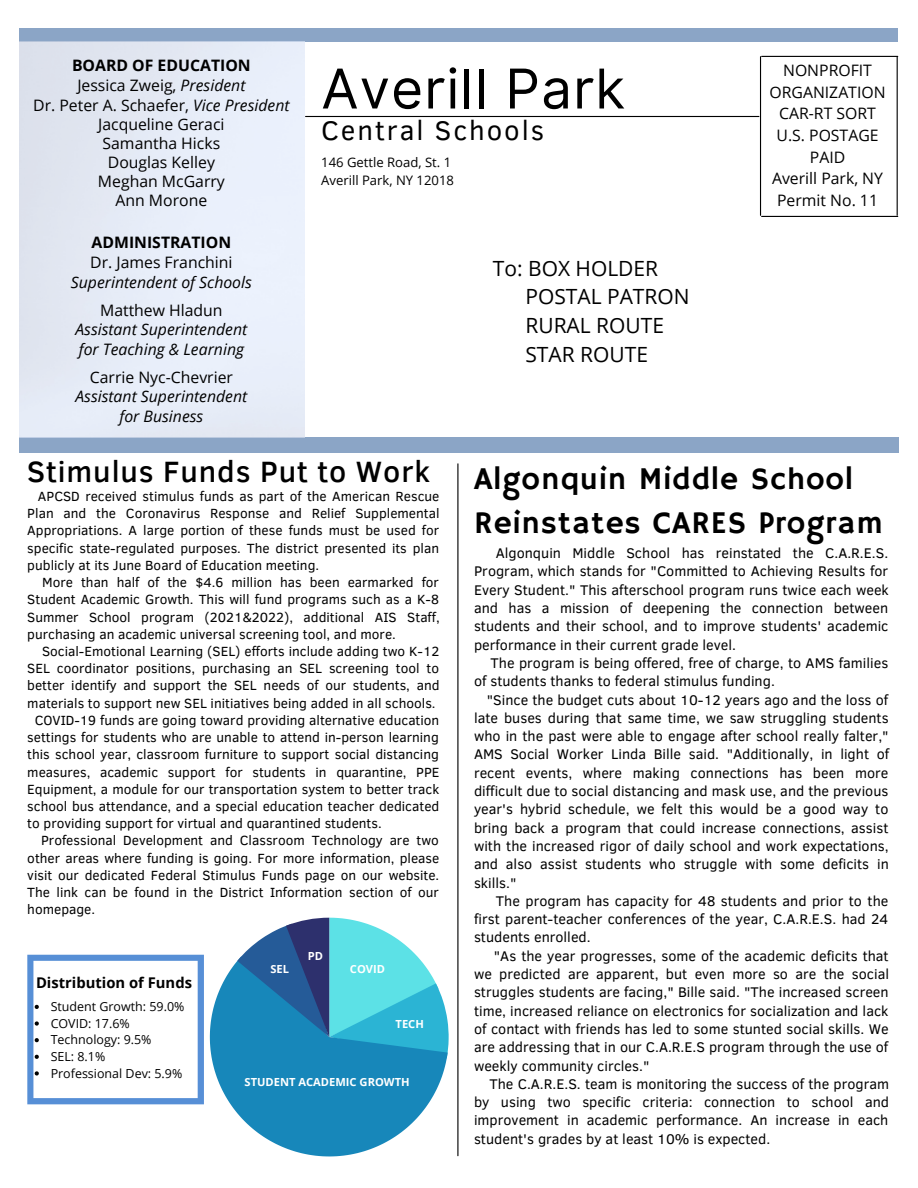
<style>
.page{position:relative;width:918px;height:1188px;background:#fff}
.page>*{position:absolute;margin:0;border:0;box-sizing:border-box;transform-origin:0 0}
.t1{font:54.9px "Inter";letter-spacing:.02em;color:#000}
.t2{font:31.65px/44.1px "Hammersmith One";letter-spacing:.03em;color:#000}
.t3{font:500 30.15px "Clear Sans";letter-spacing:.03em;color:#000}
.t4{font:27.6px "Clear Sans";letter-spacing:.07em;color:#000}
.t5{font:21px/28.7px "Open Sans";color:#000}
.t6{font:15.75px/19.4px "Open Sans";color:#000;text-align:center}
.t7{font:italic 15.75px/19.2px "Open Sans";color:#000}
.t8{font:700 15.75px "Open Sans";color:#000}
.t9{font:700 14.7px "Open Sans";color:#000}
.t10{font:14.4px/18.3px "Clear Sans";color:#000;text-align:justify}
.t11{font:13.65px/17.2px "Clear Sans";color:#000;text-align:justify}
.t12{font:13.05px/17.9px "Open Sans";color:#000}
.t13{font:12.45px/16.6px "Open Sans";color:#000}
.t14{font:700 11.1px "Open Sans";color:#fff}
.s1{font-weight:700}
.s2{font-style:italic}
</style>
<div class="page">
<div style="left:19px;top:437px;width:880px;height:16px;background:#8ba5c6"></div>
<div style="left:19px;top:29px;width:879px;height:13px;background:#8ba5c6"></div>
<img style="left:19px;top:42px;width:286px;height:396px">
<hr style="left:306px;top:116px;width:453px;height:1px;background:#000">
<hr style="left:760px;top:57px;width:1px;height:158px;background:#000">
<hr style="left:897px;top:57px;width:1px;height:158px;background:#000">
<hr style="left:762px;top:216px;width:136px;height:1px;background:#000">
<hr style="left:762px;top:56px;width:136px;height:1px;background:#000">
<hr style="left:457px;top:464px;width:1px;height:692px;background:#000">
<svg style="left:210px;top:961px;width:237px;height:195px;fill:#1787ba"></svg>
<svg style="left:237px;top:918px;width:212px;height:140px;background:#51a9c8"></svg>
<svg style="left:27px;top:955px;width:177px;height:149px"></svg>
<p class="t6" style="left:33px;top:55px;width:258px"><span class="s1">BOARD OF EDUCATION<br></span>Jessica Zweig, <span class="s2">President<br></span>Dr. Peter A. Schaefer, <span class="s2">Vice President<br></span>Jacqueline Geraci<br>Samantha Hicks<br>Douglas Kelley<br>Meghan McGarry<br>Ann Morone</p>
<p class="t8" style="left:92px;top:231px;width:141px">ADMINISTRATION</p>
<p class="t6" style="left:90px;top:253px;width:144px">Dr. James Franchini</p>
<p class="t7" style="left:71px;top:272px;width:183px">Superintendent of Schools</p>
<p class="t6" style="left:100px;top:300px;width:124px">Matthew Hladun</p>
<p class="t7" style="left:75px;top:320px;width:173px">Assistant Superintendent for Teaching &amp; Learning</p>
<p class="t6" style="left:90px;top:367px;width:145px">Carrie Nyc-Chevrier</p>
<p class="t7" style="left:75px;top:387px;width:173px;text-align:center">Assistant Superintendent for Business</p>
<h1 class="t1" style="left:321px;top:56px;width:305px">Averill Park</h1>
<h3 class="t4" style="left:321px;top:110px;width:225px">Central Schools</h3>
<p class="t12" style="left:321px;top:153px;width:134px">146 Gettle Road, St. 1<br>Averill Park, NY 12018</p>
<h3 class="t5" style="left:525px;top:253px;width:166px;text-indent:-33px">To: BOX HOLDER<br>POSTAL PATRON<br>RURAL ROUTE<br>STAR ROUTE</h3>
<p class="t6" style="left:770px;top:60px;width:118px;line-height:21.6px">NONPROFIT<br>ORGANIZATION<br>CAR-RT SORT<br>U.S. POSTAGE<br>PAID<br>Averill Park, NY<br>Permit No. 11</p>
<h3 class="t3" style="left:27px;top:449px;width:404px">Stimulus Funds Put to Work</h3>
<p class="t11" style="left:27px;top:487px;width:414px;text-indent:11px">APCSD received stimulus funds as part of the American Rescue Plan and the Coronavirus Response and Relief Supplemental Appropriations. A large portion of these funds must be used for specific state-regulated purposes. The district presented its plan publicly at its June Board of Education meeting.</p>
<p class="t11" style="left:27px;top:573px;width:414px;text-indent:15px">More than half of the $4.6 million has been earmarked for Student Academic Growth. This will fund programs such as a K-8<br>Summer School program (2021&amp;2022), additional AIS Staff, purchasing an academic universal screening tool, and more.</p>
<p class="t11" style="left:42px;top:642px;width:399px">Social-Emotional Learning (SEL) efforts include adding two K-12</p>
<p class="t11" style="left:27px;top:659px;width:413px">SEL coordinator positions, purchasing an SEL screening tool to</p>
<p class="t11" style="left:27px;top:676px;width:414px">better identify and support the SEL needs of our students, and</p>
<p class="t11" style="left:27px;top:694px;width:410px">materials to support new SEL initiatives being added in all schools.</p>
<p class="t11" style="left:35px;top:711px;width:406px">COVID-19 funds are going toward providing alternative education</p>
<p class="t11" style="left:27px;top:728px;width:413px">settings for students who are unable to attend in-person learning</p>
<p class="t11" style="left:27px;top:745px;width:413px">this school year, classroom furniture to support social distancing</p>
<p class="t11" style="left:27px;top:762px;width:414px">measures, academic support for students in quarantine, PPE</p>
<p class="t11" style="left:27px;top:780px;width:414px">Equipment, a module for our transportation system to better track</p>
<p class="t11" style="left:27px;top:797px;width:414px">school bus attendance, and a special education teacher dedicated</p>
<p class="t11" style="left:27px;top:814px;width:356px">to providing support for virtual and quarantined students.</p>
<p class="t11" style="left:41px;top:831px;width:399px">Professional Development and Classroom Technology are two</p>
<p class="t11" style="left:27px;top:849px;width:414px">other areas where funding is going. For more information, please</p>
<p class="t11" style="left:27px;top:866px;width:413px">visit our dedicated Federal Stimulus Funds page on our website.</p>
<p class="t11" style="left:27px;top:883px;width:413px">The link can be found in the District Information section of our</p>
<p class="t11" style="left:27px;top:900px;width:69px">homepage.</p>
<p class="t9" style="left:36px;top:973px;width:157px">Distribution of Funds</p>
<p class="t13" style="left:51px;top:998px;width:135px">Student Growth: 59.0%<br>COVID: 17.6%<br>Technology: 9.5%<br>SEL: 8.1%<br>Professional Dev: 5.9%</p>
<p class="t14" style="left:270px;top:961px;width:20px">SEL</p>
<p class="t14" style="left:308px;top:948px;width:17px">PD</p>
<p class="t14" style="left:350px;top:961px;width:37px">COVID</p>
<p class="t14" style="left:396px;top:1016px;width:30px">TECH</p>
<p class="t14" style="left:245px;top:1074px;width:166px">STUDENT ACADEMIC GROWTH</p>
<h2 class="t2" style="left:474px;top:458px;width:410px">Algonquin Middle School<br>Reinstates CARES Program</h2>
<p class="t10" style="left:474px;top:543px;width:416px;text-indent:22px">Algonquin Middle School has reinstated the C.A.R.E.S.<br>Program, which stands for "Committed to Achieving Results for Every Student." This afterschool program runs twice each week and has a mission of deepening the connection between students and their school, and to improve students' academic performance in their current grade level.</p>
<p class="t10" style="left:474px;top:653px;width:416px;text-indent:17px">The program is being offered, free of charge, to AMS families of students thanks to federal stimulus funding.</p>
<p class="t10" style="left:474px;top:690px;width:417px;text-indent:13px">"Since the budget cuts about 10-12 years ago and the loss of late buses during that same time, we saw struggling students who in the past were able to engage after school really falter," AMS Social Worker Linda Bille said. "Additionally, in light of recent events, where making connections has been more difficult due to social distancing and mask use, and the previous year's hybrid schedule, we felt this would be a good way to bring back a program that could increase connections, assist with the increased rigor of daily school and work expectations, and also assist students who struggle with some deficits in skills."</p>
<p class="t10" style="left:474px;top:891px;width:416px;text-indent:22px">The program has capacity for 48 students and prior to the first parent-teacher conferences of the year, C.A.R.E.S. had 24 students enrolled.</p>
<p class="t10" style="left:474px;top:946px;width:417px;text-indent:20px">"As the year progresses, some of the academic deficits that we predicted are apparent, but even more so are the social struggles students are facing," Bille said. "The increased screen time, increased reliance on electronics for socialization and lack of contact with friends has led to some stunted social skills. We are addressing that in our C.A.R.E.S program through the use of weekly community circles."</p>
<p class="t10" style="left:474px;top:1074px;width:417px;text-indent:15px">The C.A.R.E.S. team is monitoring the success of the program by using two specific criteria: connection to school and improvement in academic performance. An increase in each student's grades by at least 10% is expected.</p>
</div>
